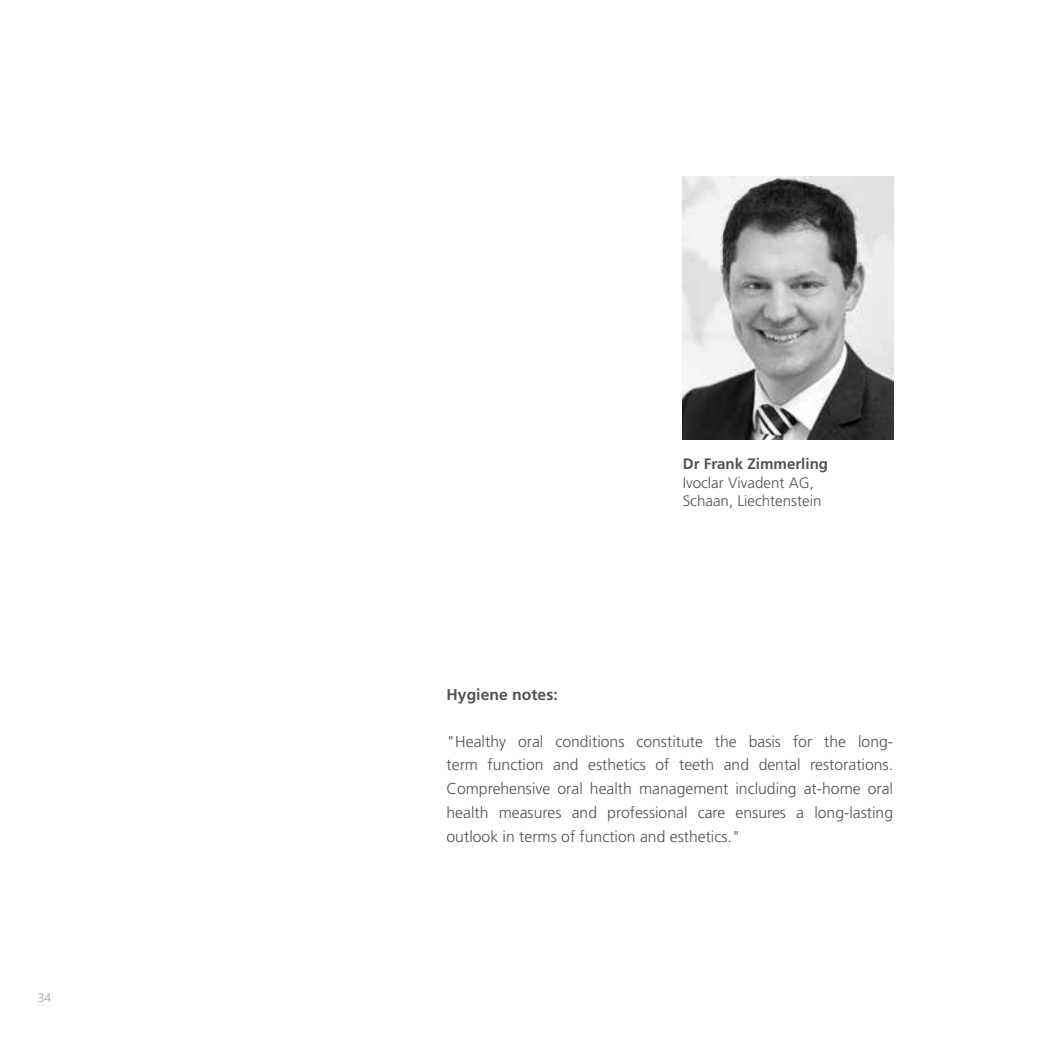
<style>
.page{position:relative;width:1042px;height:1042px;background:#fff}
.page>*{position:absolute;margin:0;border:0;box-sizing:border-box;transform-origin:0 0}
.t1{font:300 15.75px/23.8px "Frutiger";color:#525252;text-align:justify}
.t2{font:700 15.75px "Frutiger";color:#525252}
.t3{font:300 15.05px/18.2px "Frutiger";color:#525252}
.t4{font:700 15.05px "Frutiger";color:#525252}
.t5{font:300 12.25px "Frutiger";color:#9c9e9f}
</style>
<div class="page">
<img style="left:683px;top:176px;width:211px;height:263px">
<p class="t5" style="left:38px;top:990px;width:15px">34</p>
<p class="t4" style="left:683px;top:455px;width:147px">Dr Frank Zimmerling</p>
<p class="t3" style="left:683px;top:473px;width:140px">Ivoclar Vivadent AG,<br>Schaan, Liechtenstein</p>
<p class="t2" style="left:446px;top:685px;width:113px">Hygiene notes:</p>
<p class="t1" style="left:446px;top:729px;width:448px">"Healthy oral conditions constitute the basis for the long&shy;term function and esthetics of teeth and dental restorations.<br>Comprehensive oral health management including at-home oral health measures and professional care ensures a long-lasting outlook in terms of function and esthetics."</p>
</div>
